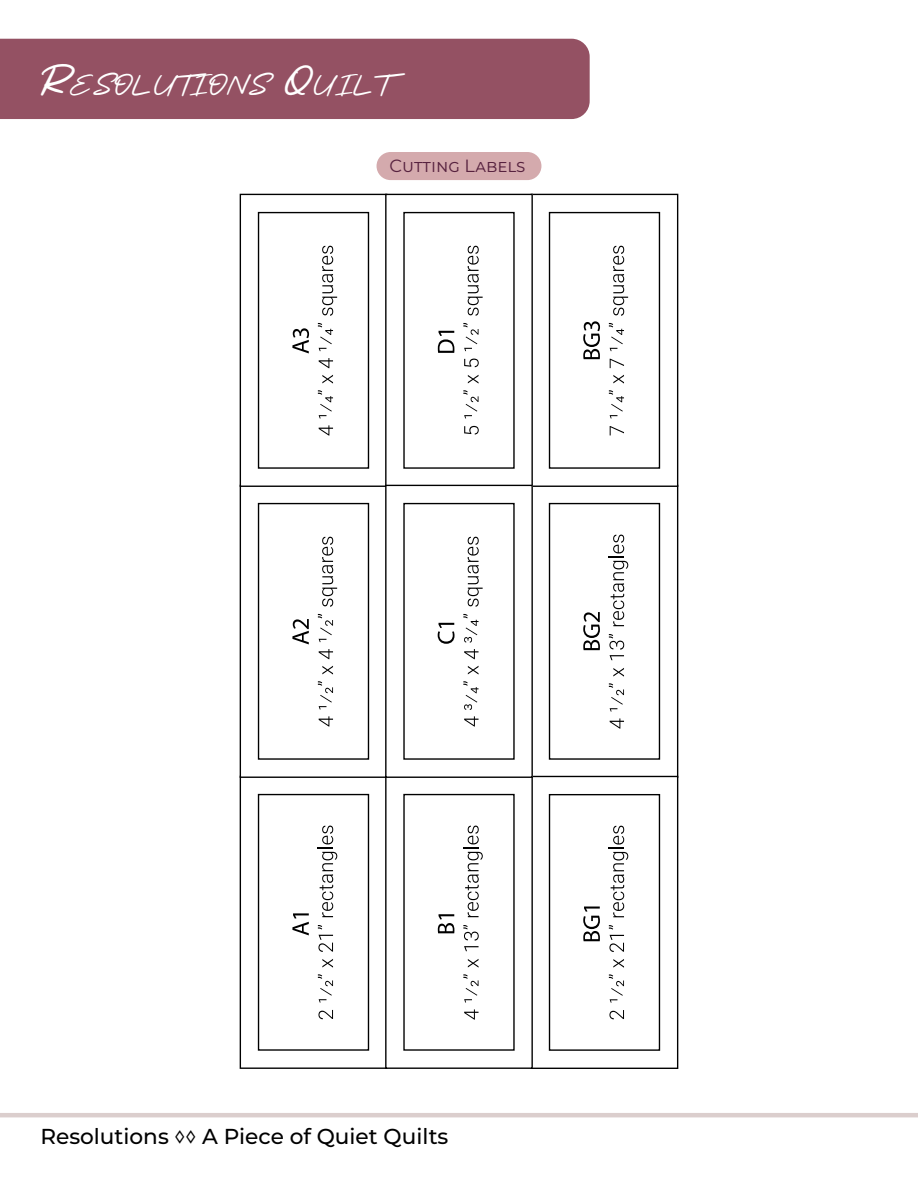
<style>
.page{position:relative;width:918px;height:1188px;background:#fff}
.page>*{position:absolute;margin:0;border:0;box-sizing:border-box;transform-origin:0 0}
.t1{font:27.45px "Cetary";color:#fff}
.t2{font:100 21.6px "Montserrat";color:#000}
.t3{font:100 17.7px "Montserrat";color:#57223f}
.s1{font-size:39.15px}
</style>
<div class="page">
<hr style="left:0;top:1113px;width:918px;height:4px;background:#dbcecd">
<div style="left:0;top:39px;width:590px;height:80px;background:#945163"></div>
<div style="left:240px;top:776px;width:147px;height:293px;border:1px solid #000"></div>
<div style="left:258px;top:794px;width:111px;height:257px;border:1px solid #000"></div>
<svg style="left:292px;top:913px;width:17px;height:22px"></svg>
<svg style="left:318px;top:1010px;width:15px;height:9px"></svg>
<svg style="left:318px;top:974px;width:15px;height:29px"></svg>
<svg style="left:322px;top:959px;width:11px;height:9px"></svg>
<svg style="left:318px;top:925px;width:15px;height:27px"></svg>
<svg style="left:318px;top:826px;width:19px;height:91px"></svg>
<div style="left:240px;top:485px;width:147px;height:293px;border:1px solid #000"></div>
<div style="left:258px;top:503px;width:111px;height:257px;border:1px solid #000"></div>
<svg style="left:292px;top:619px;width:17px;height:25px"></svg>
<svg style="left:319px;top:716px;width:14px;height:11px"></svg>
<svg style="left:318px;top:681px;width:15px;height:28px"></svg>
<svg style="left:322px;top:666px;width:11px;height:9px"></svg>
<svg style="left:319px;top:649px;width:14px;height:10px"></svg>
<svg style="left:318px;top:614px;width:15px;height:28px"></svg>
<svg style="left:322px;top:537px;width:15px;height:70px"></svg>
<div style="left:549px;top:503px;width:111px;height:257px;border:1px solid #000"></div>
<svg style="left:583px;top:612px;width:17px;height:38px"></svg>
<svg style="left:610px;top:718px;width:14px;height:11px"></svg>
<svg style="left:609px;top:683px;width:15px;height:29px"></svg>
<svg style="left:613px;top:668px;width:11px;height:9px"></svg>
<svg style="left:609px;top:634px;width:15px;height:26px"></svg>
<svg style="left:609px;top:535px;width:19px;height:91px"></svg>
<div style="left:531px;top:776px;width:147px;height:293px;border:1px solid #000"></div>
<div style="left:549px;top:794px;width:111px;height:257px;border:1px solid #000"></div>
<svg style="left:583px;top:907px;width:17px;height:34px"></svg>
<svg style="left:609px;top:1010px;width:15px;height:9px"></svg>
<svg style="left:609px;top:974px;width:15px;height:29px"></svg>
<svg style="left:613px;top:959px;width:11px;height:9px"></svg>
<svg style="left:609px;top:925px;width:15px;height:27px"></svg>
<svg style="left:609px;top:826px;width:19px;height:91px"></svg>
<div style="left:531px;top:194px;width:147px;height:293px;border:1px solid #000"></div>
<div style="left:549px;top:212px;width:111px;height:257px;border:1px solid #000"></div>
<svg style="left:583px;top:321px;width:17px;height:38px"></svg>
<svg style="left:610px;top:426px;width:14px;height:9px"></svg>
<svg style="left:609px;top:390px;width:15px;height:28px"></svg>
<svg style="left:613px;top:375px;width:11px;height:9px"></svg>
<svg style="left:610px;top:359px;width:14px;height:9px"></svg>
<svg style="left:609px;top:323px;width:15px;height:28px"></svg>
<svg style="left:613px;top:246px;width:15px;height:70px"></svg>
<div style="left:240px;top:194px;width:147px;height:293px;border:1px solid #000"></div>
<div style="left:258px;top:212px;width:111px;height:257px;border:1px solid #000"></div>
<svg style="left:292px;top:328px;width:17px;height:25px"></svg>
<svg style="left:319px;top:425px;width:14px;height:11px"></svg>
<svg style="left:318px;top:390px;width:15px;height:28px"></svg>
<svg style="left:322px;top:375px;width:11px;height:9px"></svg>
<svg style="left:319px;top:358px;width:14px;height:10px"></svg>
<svg style="left:318px;top:323px;width:15px;height:28px"></svg>
<svg style="left:322px;top:246px;width:15px;height:70px"></svg>
<div style="left:385px;top:776px;width:148px;height:293px;border:1px solid #000"></div>
<svg style="left:438px;top:914px;width:16px;height:19px"></svg>
<svg style="left:464px;top:1009px;width:15px;height:11px"></svg>
<svg style="left:463px;top:974px;width:16px;height:29px"></svg>
<svg style="left:468px;top:959px;width:11px;height:9px"></svg>
<svg style="left:463px;top:925px;width:16px;height:26px"></svg>
<svg style="left:463px;top:826px;width:20px;height:91px"></svg>
<div style="left:385px;top:194px;width:148px;height:293px;border:1px solid #000"></div>
<svg style="left:438px;top:331px;width:16px;height:22px"></svg>
<svg style="left:464px;top:426px;width:15px;height:9px"></svg>
<svg style="left:463px;top:390px;width:16px;height:28px"></svg>
<svg style="left:468px;top:375px;width:11px;height:9px"></svg>
<svg style="left:464px;top:359px;width:15px;height:8px"></svg>
<svg style="left:463px;top:323px;width:16px;height:28px"></svg>
<svg style="left:468px;top:246px;width:15px;height:70px"></svg>
<div style="left:385px;top:485px;width:148px;height:293px;border:1px solid #000"></div>
<svg style="left:438px;top:623px;width:17px;height:21px"></svg>
<svg style="left:464px;top:716px;width:15px;height:11px"></svg>
<svg style="left:463px;top:681px;width:16px;height:29px"></svg>
<svg style="left:468px;top:666px;width:11px;height:9px"></svg>
<svg style="left:464px;top:649px;width:15px;height:10px"></svg>
<svg style="left:463px;top:614px;width:16px;height:29px"></svg>
<svg style="left:468px;top:537px;width:15px;height:70px"></svg>
<div style="left:377px;top:152px;width:164px;height:28px;background:#d4aaad;border-radius:14px"></div>
<p class="t1" style="left:40px;top:70px;width:366px"><span class="s1">R</span>ESOLUTIONS <span class="s1">Q</span>UILT</p>
<p class="t3" style="left:390px;top:154px;width:137px">Cutting Labels</p>
<p class="t2" style="left:40px;top:1122px;width:409px">Resolutions ◊◊ A Piece of Quiet Quilts</p>
</div>
